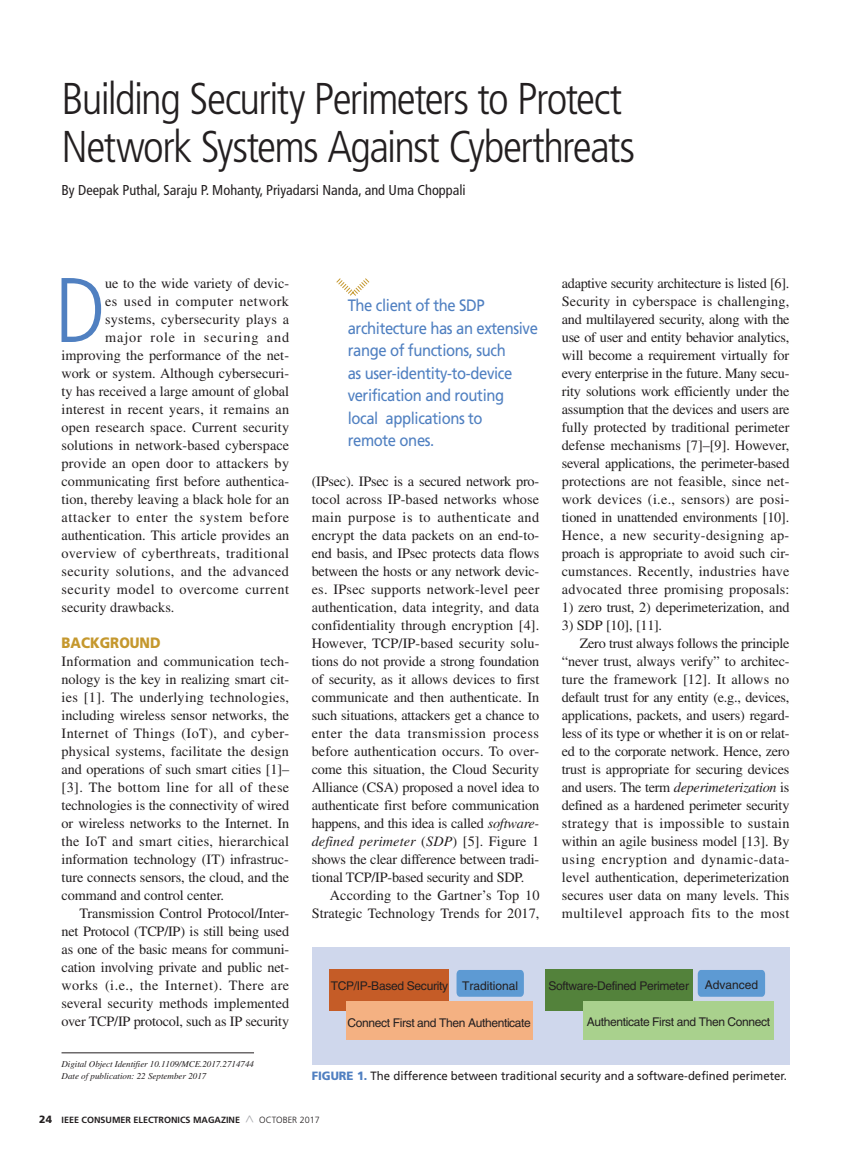
<style>
.page{position:relative;width:851px;height:1161px;background:#fff}
.page>*{position:absolute;margin:0;border:0;box-sizing:border-box;transform-origin:0 0}
.t1{font:300 condensed 91.65px "Frutiger LT Std";color:#5080c1}
.t2{font:300 condensed 44.55px/47.7px "Frutiger LT Std";letter-spacing:-.035em;color:#231f20}
.t3{font:16.5px/22.5px "Frutiger LT Std";letter-spacing:-.025em;color:#5080c1;scale:.9 1}
.t4{font:900 15px "Frutiger LT Std";color:#c5982e;scale:.9 1}
.t5{font:14.25px/18px "Times LT Std";color:#231f20;text-align:justify}
.t6{font:14.25px "Times LT Std";letter-spacing:-.02em;color:#231f20}
.t7{font:14.25px "Times LT Std";letter-spacing:.03em;color:#231f20}
.t8{font:condensed 14.25px "Frutiger LT Std";color:#231f20}
.t9{font:14.25px "Times LT Std";letter-spacing:.035em;color:#231f20}
.t10{font:14.25px "Times LT Std";letter-spacing:.025em;color:#231f20}
.t11{font:14.25px "Times LT Std";letter-spacing:.02em;color:#231f20}
.t12{font:14.25px "Times LT Std";letter-spacing:.045em;color:#231f20}
.t13{font:14.25px "Times LT Std";letter-spacing:.04em;color:#231f20}
.t14{font:14.25px "Times LT Std";letter-spacing:.065em;color:#231f20}
.t15{font:12px "Helvetica";letter-spacing:-.03em;color:#231f20}
.t16{font:12px "Frutiger LT Std";color:#231f20;scale:.95 1}
.t17{font:12px "Helvetica";color:#231f20}
.t18{font:900 12px "Frutiger LT Std";color:#5080c1;scale:.95 1}
.t19{font:italic 9px/12.6px "Times LT Std";color:#231f20}
.t20{font:700 9px "Frutiger LT Std";color:#231f20}
.s1{font-style:italic}
.s2{font-weight:900;color:#5080c1}
.s3{font-weight:900;font-size:10.5px}
.s4{font-weight:300;font-stretch:condensed;font-size:15px;color:#a8a9ad}
.s5{font-weight:300}
</style>
<div class="page">
<hr style="left:62px;top:1052px;width:192px;height:1px;background:#231f20">
<div style="left:312px;top:947px;width:477px;height:118px;background:#cfd7ec"></div>
<div style="left:329px;top:969px;width:120px;height:42px;background:#c55c27"></div>
<div style="left:346px;top:1001px;width:186px;height:38px;background:#f4b182"></div>
<div style="left:456px;top:970px;width:68px;height:27px;background:#5d9ad3"></div>
<div style="left:544px;top:969px;width:148px;height:42px;background:#53823b"></div>
<div style="left:583px;top:1001px;width:191px;height:38px;background:#a9d18d"></div>
<div style="left:697px;top:970px;width:68px;height:27px;background:#5d9ad3"></div>
<svg style="left:336px;top:278px;width:34px;height:18px"></svg>
<h2 class="t2" style="left:62px;top:76px;width:575px">Building Security Perimeters to Protect<br>Network Systems Against Cyberthreats</h2>
<p class="t8" style="left:62px;top:182px;width:405px">By Deepak Puthal, Saraju P. Mohanty, Priyadarsi Nanda, and Uma Choppali</p>
<h1 class="t1" style="left:54px;top:258px;width:52px">D</h1>
<p class="t5" style="left:105px;top:274px;width:185px">ue to the wide variety of devic-</p>
<p class="t9" style="left:105px;top:293px;width:185px">es used in computer network</p>
<p class="t5" style="left:105px;top:310px;width:185px">systems, cybersecurity plays a</p>
<p class="t14" style="left:105px;top:329px;width:185px">major role in securing and</p>
<p class="t5" style="left:61px;top:346px;width:229px">improving the performance of the net-</p>
<p class="t5" style="left:61px;top:364px;width:229px">work or system. Although cybersecuri-</p>
<p class="t5" style="left:61px;top:382px;width:229px">ty has received a large amount of global</p>
<p class="t5" style="left:61px;top:400px;width:229px">interest in recent years, it remains an</p>
<p class="t5" style="left:61px;top:418px;width:229px">open research space. Current security</p>
<p class="t5" style="left:61px;top:436px;width:229px">solutions in network-based cyberspace</p>
<p class="t11" style="left:61px;top:455px;width:229px">provide an open door to attackers by</p>
<p class="t5" style="left:61px;top:472px;width:229px">communicating first before authentica-</p>
<p class="t5" style="left:61px;top:490px;width:229px">tion, thereby leaving a black hole for an</p>
<p class="t12" style="left:61px;top:509px;width:229px">attacker to enter the system before</p>
<p class="t5" style="left:61px;top:526px;width:229px">authentication. This article provides an</p>
<p class="t7" style="left:61px;top:545px;width:229px">overview of cyberthreats, traditional</p>
<p class="t7" style="left:61px;top:563px;width:229px">security solutions, and the advanced</p>
<p class="t13" style="left:61px;top:581px;width:229px">security model to overcome current</p>
<p class="t5" style="left:61px;top:598px;width:114px">security drawbacks.</p>
<p class="t4" style="left:62px;top:634px;width:112px">BACKGROUND</p>
<p class="t5" style="left:62px;top:652px;width:229px">Information and communication tech&shy;nology is the key in realizing smart cit&shy;ies [1]. The underlying technologies, including wireless sensor networks, the Internet of Things (IoT), and cyber&shy;physical systems, facilitate the design and operations of such smart cities [1]– [3]. The bottom line for all of these technologies is the connectivity of wired or wireless networks to the Internet. In the IoT and smart cities, hierarchical information technology (IT) infrastruc&shy;ture connects sensors, the cloud, and the command and control center.</p>
<p class="t5" style="left:62px;top:904px;width:229px;text-indent:18px">Transmission Control Protocol/Inter&shy;net Protocol (TCP/IP) is still being used as one of the basic means for communi&shy;cation involving private and public net&shy;works (i.e., the Internet). There are several security methods implemented over TCP/IP protocol, such as IP security</p>
<p class="t3" style="left:348px;top:294px;width:213px">The client of the SDP architecture has an extensive range of functions, such<br>as user-identity-to-device verification and routing local applications to<br>remote ones.</p>
<p class="t5" style="left:312px;top:472px;width:229px">(IPsec). IPsec is a secured network pro&shy;tocol across IP-based networks whose main purpose is to authenticate and encrypt the data packets on an end-to&shy;end basis, and IPsec protects data flows between the hosts or any network devic&shy;es. IPsec supports network-level peer authentication, data integrity, and data confidentiality through encryption [4].<br>However, TCP/IP-based security solu&shy;tions do not provide a strong foundation of security, as it allows devices to first communicate and then authenticate. In such situations, attackers get a chance to enter the data transmission process before authentication occurs. To over&shy;come this situation, the Cloud Security Alliance (CSA) proposed a novel idea to authenticate first before communication happens, and this idea is called <span class="s1">software&shy;defined perimeter</span> (<span class="s1">SDP</span>) [5]. Figure 1 shows the clear difference between tradi&shy;tional TCP/IP-based security and SDP.</p>
<p class="t5" style="left:312px;top:886px;width:229px;text-align:right">According to the Gartner’s Top 10<br>Strategic Technology Trends for 2017,</p>
<p class="t5" style="left:562px;top:274px;width:229px;text-align:left">adaptive security architecture is listed [6].<br>Security in cyberspace is challenging, and multilayered security, along with the use of user and entity behavior analytics, will become a requirement virtually for every enterprise in the future. Many secu&shy;rity solutions work efficiently under the assumption that the devices and users are fully protected by traditional perimeter defense mechanisms [7]–[9]. However, several applications, the perimeter-based protections are not feasible, since net&shy;work devices (i.e., sensors) are posi&shy;tioned in unattended environments [10].<br>Hence, a new security-designing ap-- proach is appropriate to avoid such cir&shy;cumstances. Recently, industries have advocated three promising proposals:</p>
<p class="t5" style="left:562px;top:598px;width:229px">1) zero trust, 2) deperimeterization, and</p>
<p class="t5" style="left:562px;top:616px;width:102px">3) SDP [10], [11].</p>
<p class="t6" style="left:580px;top:635px;width:211px">Zero trust always follows the principle</p>
<p class="t5" style="left:562px;top:652px;width:229px">“never trust, always verify” to architec-</p>
<p class="t5" style="left:562px;top:670px;width:229px">ture the framework [12]. It allows no</p>
<p class="t6" style="left:562px;top:689px;width:229px">default trust for any entity (e.g., devices,</p>
<p class="t5" style="left:562px;top:706px;width:229px">applications, packets, and users) regard-</p>
<p class="t6" style="left:562px;top:725px;width:229px">less of its type or whether it is on or relat-</p>
<p class="t6" style="left:562px;top:743px;width:229px">ed to the corporate network. Hence, zero</p>
<p class="t5" style="left:562px;top:760px;width:229px">trust is appropriate for securing devices</p>
<p class="t6" style="left:562px;top:779px;width:229px">and users. The term <span class="s1">deperimeterization</span> is</p>
<p class="t6" style="left:562px;top:797px;width:229px">defined as a hardened perimeter security</p>
<p class="t10" style="left:562px;top:815px;width:229px">strategy that is impossible to sustain</p>
<p class="t5" style="left:562px;top:832px;width:229px">within an agile business model [13]. By</p>
<p class="t9" style="left:562px;top:851px;width:229px">using encryption and dynamic-data-</p>
<p class="t5" style="left:562px;top:868px;width:229px">level authentication, deperimeterization</p>
<p class="t5" style="left:562px;top:886px;width:229px">secures user data on many levels. This</p>
<p class="t7" style="left:562px;top:905px;width:229px">multilevel approach fits to the most</p>
<p class="t17" style="left:704px;top:978px;width:55px">Advanced</p>
<p class="t17" style="left:462px;top:978px;width:58px">Traditional</p>
<p class="t15" style="left:548px;top:979px;width:142px">Software-Defined Perimeter</p>
<p class="t15" style="left:587px;top:1014px;width:185px">Authenticate First and Then Connect</p>
<p class="t15" style="left:331px;top:979px;width:119px">TCP/IP-Based Security</p>
<p class="t15" style="left:347px;top:1015px;width:185px">Connect First and Then Authenticate</p>
<p class="t19" style="left:62px;top:1057px;width:194px">Digital Object Identifier 10.1109/MCE.2017.2714744<br>Date of publication: 22 September 2017</p>
<p class="t18" style="left:312px;top:1069px;width:15px">FIGURE</p>
<p class="t16" style="left:357px;top:1069px;width:454px"><span class="s2">1.</span> The difference between traditional security and a software-defined perimeter.</p>
<p class="t20" style="left:39px;top:1115px;width:282px"><span class="s3">24</span> IEEE CONSUMER ELECTRONICS MAGAZINE <span class="s4">^</span> <span class="s5">OCTOBER 2017</span></p>
</div>
